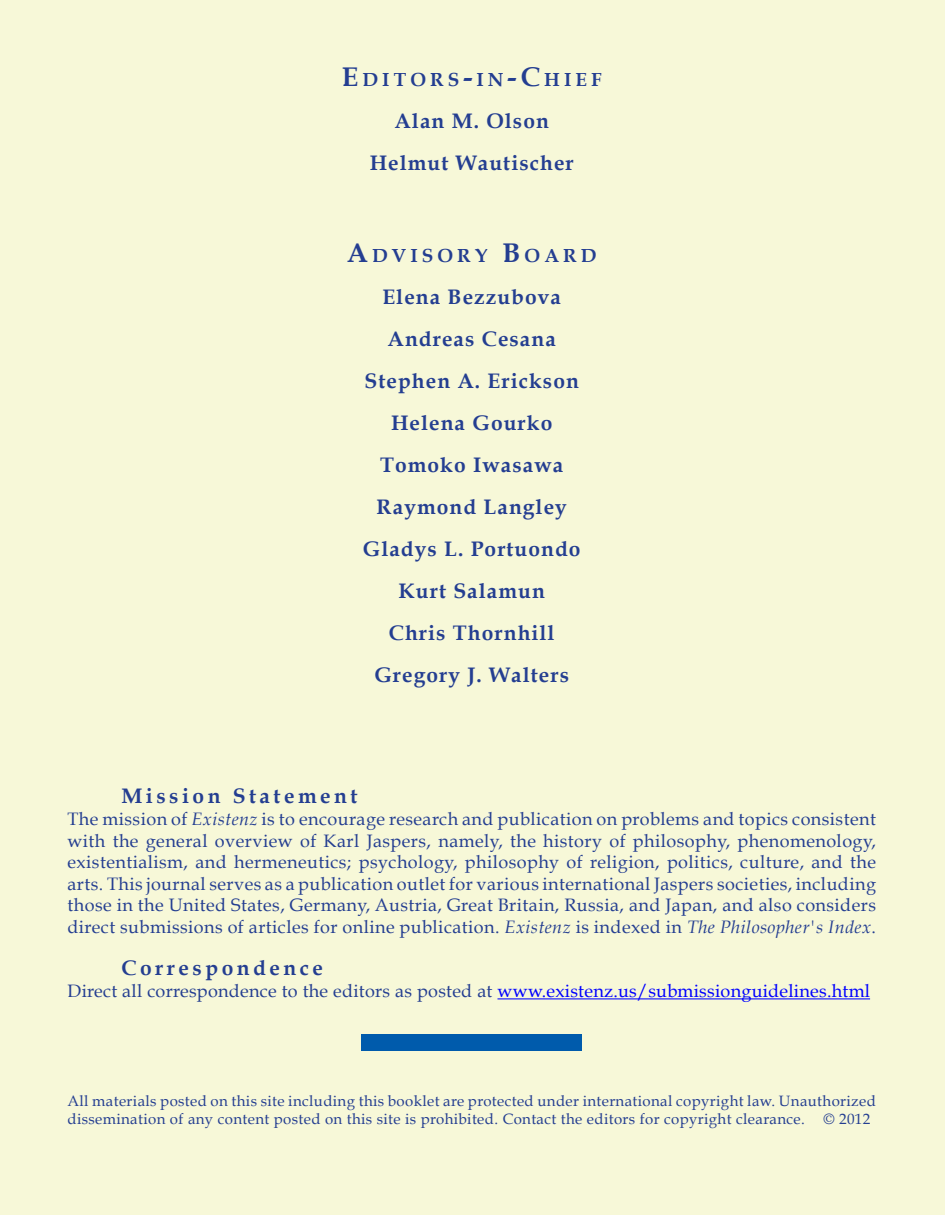
<style>
.page{position:relative;width:945px;height:1215px;background:#f7f8d8}
.page>*{position:absolute;margin:0;border:0;box-sizing:border-box;transform-origin:0 0}
.TOC_Board{font:700 21px "Book Antiqua";letter-spacing:.05em;color:#243e91}
.TOC_Mission{font:700 21px "Book Antiqua";letter-spacing:.165em;color:#243e91}
.t1{font:700 18.9px "Book Antiqua";letter-spacing:.215em;color:#243e91}
.TOC_Mission_text{font:18px/21.6px "Book Antiqua";letter-spacing:.015em;color:#243e91;text-align:justify}
.TOC_Copyright{font:15px/18px "Book Antiqua";letter-spacing:.025em;color:#243e91}
.s1{font-size:27px}
.s2{font-style:italic}
.s3{color:#00f}
</style>
<div class="page">
<hr style="left:498px;top:998px;width:372px;height:1px;background:#00f">
<div style="left:362px;top:1034px;width:220px;height:17px;background:#005bac"></div>
<p class="t1" style="left:342px;top:69px;width:261px"><span class="s1">E</span>DITORS<span class="s1">-</span>IN<span class="s1">-C</span>HIEF</p>
<p class="TOC_Board" style="left:395px;top:109px;width:156px">Alan M. Olson</p>
<p class="TOC_Board" style="left:370px;top:151px;width:205px">Helmut Wautischer</p>
<p class="t1" style="left:347px;top:245px;width:251px"><span class="s1">A</span>DVISORY <span class="s1">B</span> OARD</p>
<p class="TOC_Board" style="left:382px;top:285px;width:180px">Elena Bezzubova</p>
<p class="TOC_Board" style="left:388px;top:327px;width:170px">Andreas Cesana</p>
<p class="TOC_Board" style="left:365px;top:369px;width:216px">Stephen A. Erickson</p>
<p class="TOC_Board" style="left:391px;top:411px;width:163px">Helena Gourko</p>
<p class="TOC_Board" style="left:380px;top:453px;width:185px">Tomoko Iwasawa</p>
<p class="TOC_Board" style="left:377px;top:495px;width:192px">Raymond Langley</p>
<p class="TOC_Board" style="left:363px;top:537px;width:219px">Gladys L. Portuondo</p>
<p class="TOC_Board" style="left:399px;top:579px;width:148px">Kurt Salamun</p>
<p class="TOC_Board" style="left:389px;top:621px;width:167px">Chris Thornhill</p>
<p class="TOC_Board" style="left:374px;top:663px;width:196px">Gregory J. Walters</p>
<p class="TOC_Mission" style="left:122px;top:784px;width:237px">Mission Statement</p>
<p class="TOC_Mission_text" style="left:68px;top:808px;width:810px">The mission of <span class="s2">Existenz</span> is to encourage research and publication on problems and topics consistent with the general overview of Karl Jaspers, namely, the history of philosophy, phenomenology, existentialism, and hermeneutics; psychology, philosophy of religion, politics, culture, and the arts. This journal serves as a publication outlet for various international Jaspers societies, including those in the United States, Germany, Austria, Great Britain, Russia, and Japan, and also considers direct submissions of articles for online publication. <span class="s2">Existenz</span> is indexed in <span class="s2">The Philosopher's Index</span>.</p>
<p class="TOC_Mission" style="left:122px;top:956px;width:203px">Correspondence</p>
<p class="TOC_Mission_text" style="left:68px;top:980px;width:804px">Direct all correspondence to the editors as posted at <span class="s3">www.existenz.us/submissionguidelines.html</span></p>
<p class="TOC_Copyright" style="left:68px;top:1092px;width:810px">All materials posted on this site including this booklet are protected under international copyright law. Unauthorized dissemination of any content posted on this site is prohibited. Contact the editors for copyright clearance. © 2012</p>
</div>
